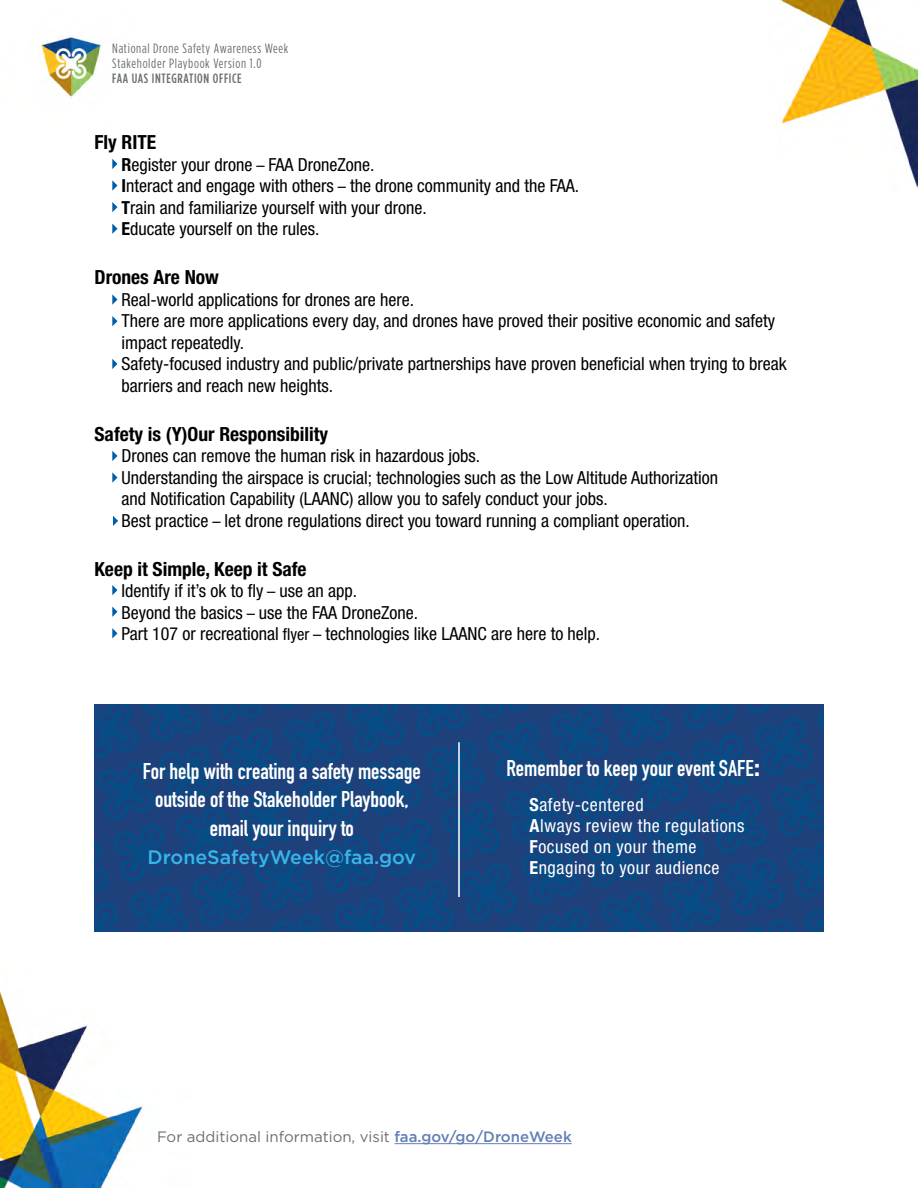
<style>
.page{position:relative;width:918px;height:1188px;background:#fff}
.page>*{position:absolute;margin:0;border:0;box-sizing:border-box;transform-origin:0 0}
.Header2{font:700 22.5px/28.5px "DIN Condensed";color:#fff;text-align:center}
.Paragraph_Style_4{font:700 condensed 19.5px "Helvetica Neue LT Std";color:#000}
.Header2-2{font:500 19.5px "Gotham";color:#3ab5e9}
.Paragraph_Style_4-2{font:condensed 18px/21.6px "Helvetica Neue LT Std";color:#000}
.Paragraph_Style_4-3{font:condensed 18px "Helvetica Neue LT Std";letter-spacing:.03em;color:#fff}
.t1{font:15px "Gotham";color:#6d6e71}
.t2{font:13.5px/15px "Gotham Condensed";letter-spacing:.05em;color:#6d6e71}
.t3{font:500 13.5px "Gotham Condensed";letter-spacing:.05em;color:#6d6e71}
.s1{font-weight:700}
.s2{font-size:16.5px}
.s3{font-family:"Gotham"}
.s4{font-weight:500;color:#627fb5}
</style>
<div class="page">
<img style="left:0;top:0;width:918px;height:1188px">
<hr style="left:395px;top:1143px;width:177px;height:1px;background:#627fb5">
<svg style="left:112px;top:159px;width:5px;height:10px"></svg>
<svg style="left:112px;top:294px;width:5px;height:11px"></svg>
<svg style="left:112px;top:180px;width:5px;height:11px"></svg>
<svg style="left:112px;top:451px;width:5px;height:10px"></svg>
<svg style="left:112px;top:585px;width:5px;height:10px"></svg>
<svg style="left:112px;top:316px;width:5px;height:10px"></svg>
<svg style="left:112px;top:202px;width:5px;height:10px"></svg>
<svg style="left:112px;top:472px;width:5px;height:11px"></svg>
<svg style="left:112px;top:607px;width:5px;height:10px"></svg>
<svg style="left:112px;top:359px;width:5px;height:10px"></svg>
<svg style="left:112px;top:224px;width:5px;height:10px"></svg>
<svg style="left:112px;top:628px;width:5px;height:10px"></svg>
<img style="left:94px;top:704px;width:730px;height:227px">
<hr style="left:458px;top:742px;width:2px;height:155px;background:#fff">
<svg style="left:113px;top:516px;width:5px;height:10px"></svg>
<p class="t2" style="left:112px;top:40px;width:178px">National Drone Safety Awareness Week<br>Stakeholder Playbook Version 1.0</p>
<p class="t3" style="left:112px;top:70px;width:131px">FAA UAS INTEGRATION OFFICE</p>
<p class="Paragraph_Style_4" style="left:94px;top:130px;width:63px">Fly RITE</p>
<p class="Paragraph_Style_4-2" style="left:122px;top:153px;width:255px"><span class="s1">R</span>egister your drone <span class="s2">–</span> FAA DroneZone.</p>
<p class="Paragraph_Style_4-2" style="left:122px;top:175px;width:459px"><span class="s1">I</span>nteract and engage with others <span class="s2">–</span> the drone community and the FAA.</p>
<p class="Paragraph_Style_4-2" style="left:122px;top:196px;width:307px"><span class="s1">T</span>rain and familiarize yourself with your drone.</p>
<p class="Paragraph_Style_4-2" style="left:122px;top:218px;width:199px"><span class="s1">E</span>ducate yourself on the rules.</p>
<p class="Paragraph_Style_4" style="left:94px;top:265px;width:126px">Drones Are Now</p>
<p class="Paragraph_Style_4-2" style="left:122px;top:288px;width:294px">Real-world applications for drones are here.</p>
<p class="Paragraph_Style_4-2" style="left:122px;top:310px;width:655px">There are more applications every day, and drones have proved their positive economic and safety</p>
<p class="Paragraph_Style_4-2" style="left:122px;top:331px;width:124px">impact repeatedly.</p>
<p class="Paragraph_Style_4-2" style="left:122px;top:353px;width:667px">Safety-focused industry and public/private partnerships have proven beneficial when trying to break barriers and reach new heights.</p>
<p class="Paragraph_Style_4" style="left:94px;top:422px;width:235px">Safety is (Y)Our Responsibility</p>
<p class="Paragraph_Style_4-2" style="left:122px;top:445px;width:360px">Drones can remove the human risk in hazardous jobs.</p>
<p class="Paragraph_Style_4-2" style="left:122px;top:466px;width:598px">Understanding the airspace is crucial; technologies such as the Low Altitude Authorization and Notification Capability (LAANC) allow you to safely conduct your jobs.</p>
<p class="Paragraph_Style_4-2" style="left:122px;top:510px;width:570px">Best practice <span class="s2">–</span> let drone regulations direct you toward running a compliant operation.</p>
<p class="Paragraph_Style_4" style="left:94px;top:557px;width:214px">Keep it Simple, Keep it Safe</p>
<p class="Paragraph_Style_4-2" style="left:122px;top:580px;width:237px">Identify if it’s ok to fly <span class="s2">–</span> use an app.</p>
<p class="Paragraph_Style_4-2" style="left:122px;top:601px;width:298px">Beyond the basics <span class="s2">–</span> use the FAA DroneZone.</p>
<p class="Paragraph_Style_4-2" style="left:122px;top:623px;width:480px">Part 107 or recreational <span class="s2">flyer –</span> technologies like LAANC are here to help.</p>
<p class="Header2" style="left:143px;top:756px;width:280px">For help with creating a safety message outside of the Stakeholder Playbook,</p>
<p class="Header2" style="left:210px;top:813px;width:146px">email your inquiry to</p>
<p class="Header2-2" style="left:148px;top:845px;width:270px">DroneSafetyWeek@faa.gov</p>
<p class="Header2" style="left:506px;top:754px;width:256px">Remember to keep your event SAFE<span class="s3">:</span></p>
<p class="Paragraph_Style_4-3" style="left:530px;top:794px;width:116px"><span class="s1">S</span>afety-centered</p>
<p class="Paragraph_Style_4-3" style="left:530px;top:815px;width:216px"><span class="s1">A</span>lways review the regulations</p>
<p class="Paragraph_Style_4-3" style="left:530px;top:836px;width:169px"><span class="s1">F</span>ocused on your theme</p>
<p class="Paragraph_Style_4-3" style="left:530px;top:857px;width:192px"><span class="s1">E</span>ngaging to your audience</p>
<p class="t1" style="left:157px;top:1127px;width:416px">For additional information, visit <span class="s4">faa.gov/go/DroneWeek</span></p>
</div>
